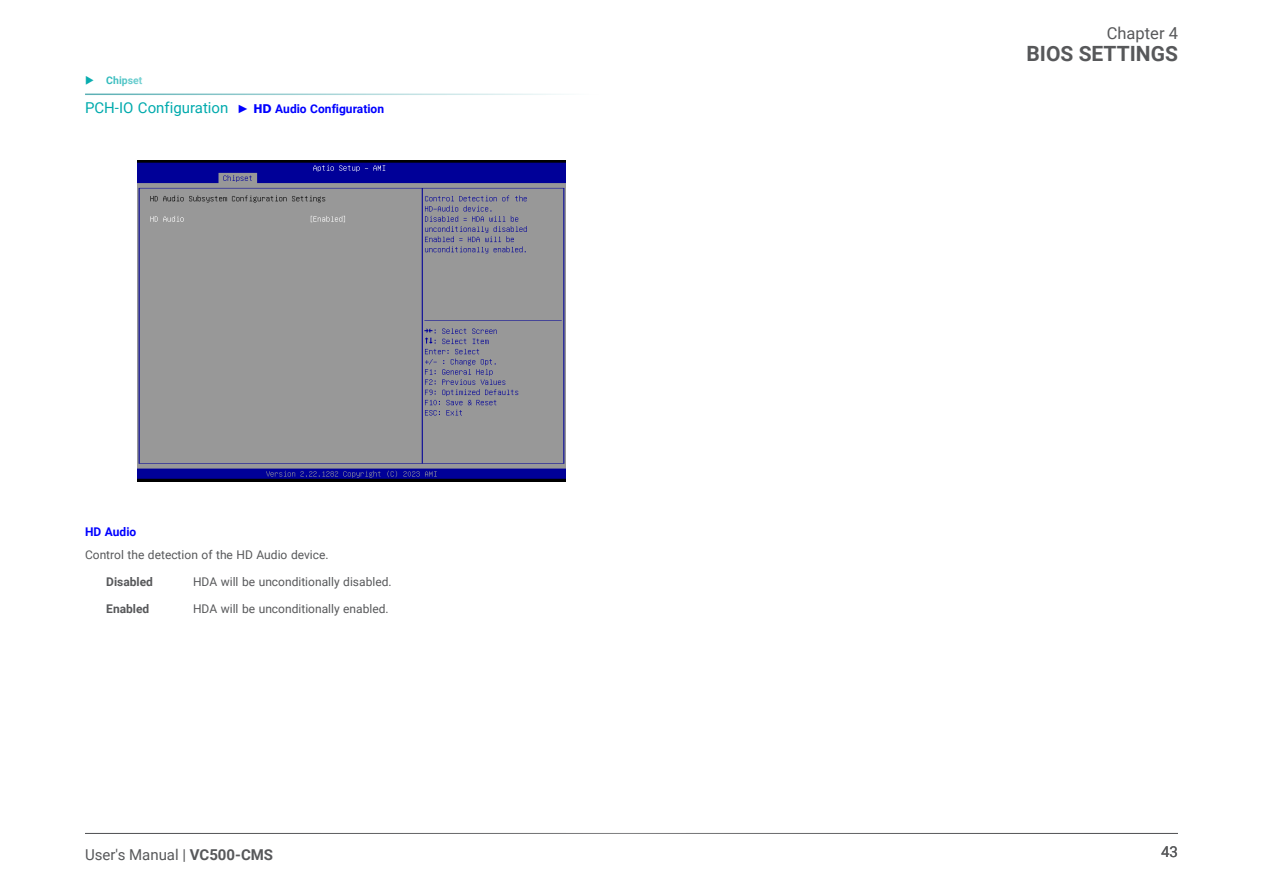
<style>
.page{position:relative;width:1263px;height:893px;background:#fff}
.page>*{position:absolute;margin:0;border:0;box-sizing:border-box;transform-origin:0 0}
.t1{font:700 21px "Roboto";color:#57585a}
.t2{font:16.5px "Roboto";color:#57585a}
.Heading_3{font:15px "Roboto";color:#00aaad}
.t3{font:15px "Roboto";color:#57585a}
.BIOS_options{font:12px "Roboto";color:#57585a}
.Body_Text{font:12px "Roboto";color:#57585a}
.BIOS_options-2{font:700 12px "Roboto";color:#57585a}
.BIOS_Item{font:700 12px "Roboto";color:#00f}
.t4{font:700 10.5px "Roboto";color:#00aaad}
.s1{font-family:"Tahoma";font-weight:700;font-size:12px;color:#00f}
.s2{font-weight:700;font-size:12px;color:#00f}
.s3{font-weight:700}
</style>
<div class="page">
<hr style="left:85px;top:833px;width:1093px;height:1px;background:#57585a">
<hr style="left:85px;top:94px;width:515px;height:1px;background:#2e9aa0">
<img style="left:137px;top:161px;width:429px;height:321px">
<p class="t4" style="left:106px;top:73px;width:38px">Chipset</p>
<p class="Heading_3" style="left:85px;top:97px;width:301px">PCH-IO Configuration <span class="s1">► HD</span> <span class="s2">Audio Configuration</span></p>
<p class="BIOS_Item" style="left:85px;top:524px;width:53px">HD Audio</p>
<p class="Body_Text" style="left:85px;top:546px;width:245px">Control the detection of the HD Audio device.</p>
<p class="BIOS_options-2" style="left:106px;top:573px;width:48px">Disabled</p>
<p class="BIOS_options" style="left:193px;top:573px;width:200px">HDA will be unconditionally disabled.</p>
<p class="BIOS_options-2" style="left:106px;top:600px;width:45px">Enabled</p>
<p class="BIOS_options" style="left:193px;top:600px;width:197px">HDA will be unconditionally enabled.</p>
<p class="t3" style="left:85px;top:844px;width:190px">User's Manual | <span class="s3">VC500-CMS</span></p>
<h2 class="t2" style="left:1107px;top:21px;width:73px">Chapter 4</h2>
<h1 class="t1" style="left:1026px;top:39px;width:153px">BIOS SETTINGS</h1>
<p class="t3" style="left:1161px;top:841px;width:18px">43</p>
</div>
